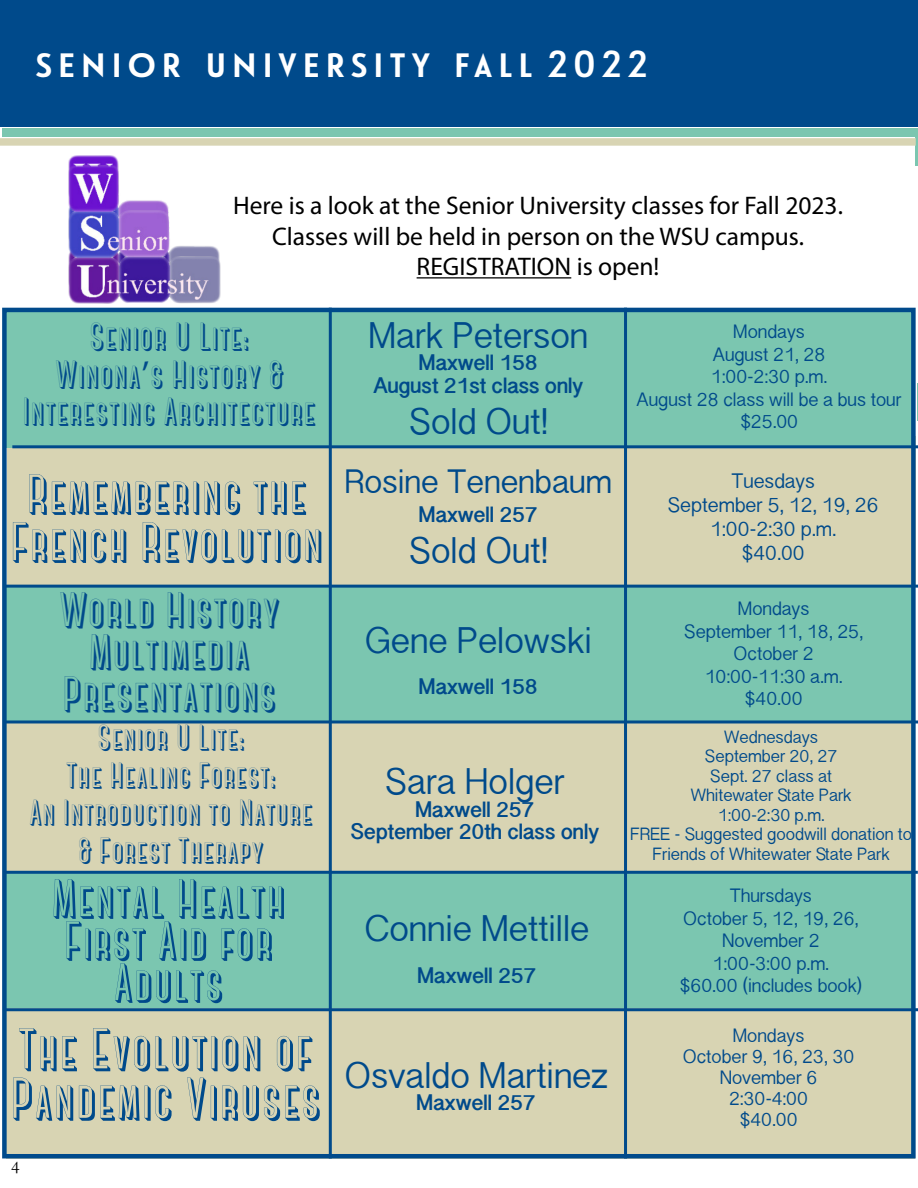
<style>
.page{position:relative;width:918px;height:1188px;background:#fff}
.page>*{position:absolute;margin:0;border:0;box-sizing:border-box;transform-origin:0 0}
.t1{font:57px/49.5px "Canter Bold 3 D";letter-spacing:.04em;color:#004a8b}
.t2{font:54px/48px "Canter Bold 3 D";letter-spacing:.04em;color:#004a8b;text-align:center}
.t3{font:52.5px/42px "Canter Bold 3 D";letter-spacing:.04em;color:#004a8b;text-align:center}
.t4{font:48px/42px "Canter Bold 3 D";letter-spacing:.04em;color:#004a8b;text-align:center}
.t5{font:37.5px/37.5px "Canter Bold 3 D";letter-spacing:.04em;color:#004a8b;text-align:center}
.t6{font:37.5px "Le Havre Layers Primary";color:#fff}
.t7{font:34.5px "Kannada Sangam MN";color:#004a8b}
.t8{font:34.5px/37.5px "Canter Bold 3 D";letter-spacing:.04em;color:#004a8b;text-align:center}
.t9{font:31.5px "Kannada Sangam MN";color:#004a8b}
.t10{font:25.5px/30.6px "Myriad Pro";color:#000;text-align:center}
.t11{font:700 21px/22.5px "Kannada Sangam MN";color:#004a8b;text-align:center}
.t12{font:19.5px/24px "Kannada Sangam MN";color:#004a8b;text-align:center}
.t13{font:18px/22.5px "Kannada Sangam MN";color:#004a8b;text-align:center}
.t14{font:18px "Garamond";color:#000}
.t15{font:16.5px/19.5px "Kannada Sangam MN";color:#004a8b;text-align:center}
.s1{font-family:"Myriad Pro"}
</style>
<div class="page">
<div style="left:0;top:0;width:918px;height:127px;background:#004a8b"></div>
<hr style="left:915px;top:129px;width:3px;height:37px;background:#7bc6b0">
<hr style="left:417px;top:277px;width:154px;height:2px;background:#000">
<div style="left:0;top:138px;width:916px;height:8px;background:#d8d4b3"></div>
<img style="left:69px;top:155px;width:48px;height:4px">
<hr style="left:917px;top:384px;width:1px;height:37px;background:#7bc6b0">
<img style="left:62px;top:159px;width:164px;height:149px">
<div style="left:7px;top:436px;width:909px;height:150px;background:#d8d4b3"></div>
<div style="left:6px;top:312px;width:909px;height:136px;background:#7bc6b0"></div>
<hr style="left:12px;top:445px;width:906px;height:3px;background:#004a8b">
<div style="left:6px;top:586px;width:909px;height:136px;background:#7bc6b0"></div>
<div style="left:6px;top:722px;width:909px;height:150px;background:#d8d4b3"></div>
<div style="left:6px;top:872px;width:909px;height:136px;background:#7bc6b0"></div>
<div style="left:6px;top:1008px;width:909px;height:150px;background:#d8d4b3"></div>
<hr style="left:4px;top:585px;width:914px;height:3px;background:#004a8b">
<hr style="left:5px;top:720px;width:913px;height:3px;background:#004a8b">
<hr style="left:624px;top:308px;width:3px;height:850px;background:#004a8b">
<hr style="left:4px;top:871px;width:914px;height:3px;background:#004a8b">
<hr style="left:329px;top:308px;width:3px;height:850px;background:#004a8b">
<div style="left:2px;top:308px;width:914px;height:850px;border:4px solid #004a8b"></div>
<hr style="left:5px;top:1008px;width:913px;height:3px;background:#004a8b">
<div style="left:2px;top:129px;width:914px;height:8px;background:#7bc6b0"></div>
<h3 class="t6" style="left:32px;top:44px;width:620px">SENIOR UNIVERSITY FALL 2022</h3>
<h3 class="t10" style="left:233px;top:190px;width:611px">Here is a look at the Senior University classes for Fall 2023.<br>Classes will be held in person on the WSU campus.<br>REGISTRATION is open!</h3>
<h3 class="t5" style="left:23px;top:319px;width:294px">Senior U Lite:<br>Winona<span class="s1">’</span>s History &amp;<br>Interesting Architecture</h3>
<h3 class="t7" style="left:368px;top:316px;width:221px">Mark Peterson</h3>
<p class="t11" style="left:373px;top:352px;width:211px">Maxwell 158<br>August 21st class only</p>
<h3 class="t7" style="left:409px;top:402px;width:140px">Sold Out!</h3>
<p class="t13" style="left:637px;top:321px;width:266px">Mondays<br>August 21, 28<br>1:00-2:30 p.m.<br>August 28 class will be a bus tour $25.00</p>
<h3 class="t9" style="left:345px;top:464px;width:269px">Rosine Tenenbaum</h3>
<p class="t11" style="left:419px;top:503px;width:121px">Maxwell 257</p>
<h3 class="t7" style="left:409px;top:531px;width:140px">Sold Out!</h3>
<h2 class="t2" style="left:10px;top:471px;width:314px">Remembering the<br>French Revolution</h2>
<p class="t12" style="left:668px;top:469px;width:212px">Tuesdays<br>September 5, 12, 19, 26<br>1:00-2:30 p.m.<br>$40.00</p>
<h3 class="t4" style="left:59px;top:590px;width:221px">World History<br>Multimedia<br>Presentations</h3>
<p class="t13" style="left:684px;top:598px;width:180px">Mondays<br>September 11, 18, 25,<br>October 2<br>10:00-11:30 a.m. $40.00</p>
<h3 class="t7" style="left:365px;top:621px;width:229px">Gene Pelowski</h3>
<p class="t11" style="left:419px;top:676px;width:121px">Maxwell 158</p>
<h3 class="t8" style="left:29px;top:720px;width:285px">Senior U Lite:<br>The Healing Forest:<br>An Introduction to Nature &amp; Forest Therapy</h3>
<p class="t15" style="left:630px;top:727px;width:284px">Wednesdays<br>September 20, 27<br>Sept. 27 class at<br>Whitewater State Park<br>1:00-2:30 p.m.<br>FREE - Suggested goodwill donation to<br>Friends of Whitewater State Park</p>
<h3 class="t7" style="left:385px;top:762px;width:181px">Sara Holger</h3>
<p class="t11" style="left:351px;top:798px;width:250px">Maxwell 257<br>September 20th class only</p>
<h3 class="t3" style="left:51px;top:879px;width:235px">Mental Health<br>First Aid for<br>Adults</h3>
<h1 class="t1" style="left:10px;top:1026px;width:311px">The Evolution of<br>Pandemic Viruses</h1>
<p class="t14" style="left:11px;top:1155px;width:10px">4</p>
<h3 class="t7" style="left:364px;top:909px;width:227px">Connie Mettille</h3>
<p class="t11" style="left:417px;top:964px;width:121px">Maxwell 257</p>
<h3 class="t7" style="left:345px;top:1056px;width:265px">Osvaldo Martinez</h3>
<p class="t11" style="left:417px;top:1092px;width:121px">Maxwell 257</p>
<p class="t13" style="left:680px;top:885px;width:184px">Thursdays<br>October 5, 12, 19, 26,<br>November 2<br>1:00-3:00 p.m.<br>$60.00 (includes book)</p>
<p class="t13" style="left:683px;top:1025px;width:173px;line-height:21px">Mondays<br>October 9, 16, 23, 30<br>November 6<br>2:30-4:00<br>$40.00</p>
</div>
